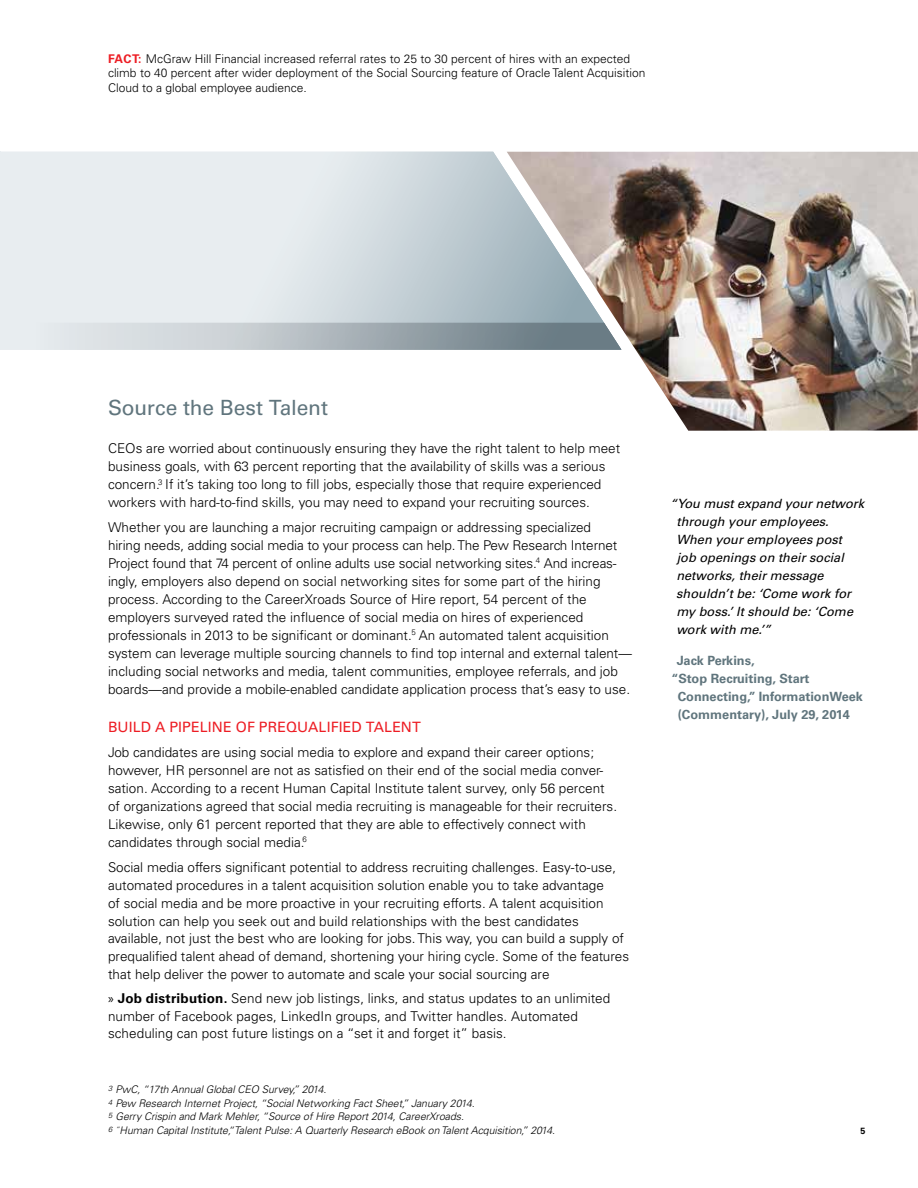
<style>
.page{position:relative;width:918px;height:1188px;background:#fff}
.page>*{position:absolute;margin:0;border:0;box-sizing:border-box;transform-origin:0 0}
.t1{font:21px "Univers LT Std";letter-spacing:-.01em;color:#60757d}
.t2{font:14.25px "Univers LT Std";letter-spacing:.01em;color:#ed1d24}
.t3{font:300 13.5px/18px "Univers LT Std";color:#000}
.t4{font:italic 12.75px/18px "Univers LT Std";color:#000}
.t5{font:700 12.75px "Univers LT Std";color:#60757d}
.t6{font:300 12px/14.7px "Univers LT Std";color:#000}
.t7{font:italic 300 10.5px/13.5px "Univers LT Std";letter-spacing:-.005em;color:#000}
.t8{font:700 9px "Univers LT Std";color:#000}
.s1{font-weight:700;color:#ed1d24}
.s2{font-family:"Myriad Pro";font-weight:400}
.s3{font-weight:700}
</style>
<div class="page">
<svg style="left:0;top:152px;width:507px;height:171px"></svg>
<svg style="left:0;top:323px;width:507px;height:27px"></svg>
<img style="left:507px;top:152px;width:411px;height:279px">
<p class="t6" style="left:108px;top:51px;width:539px"><span class="s1">FACT:</span> McGraw Hill Financial increased referral rates to 25 to 30 percent of hires with an expected climb to 40 percent after wider deployment of the Social Sourcing feature of Oracle Talent Acquisition<br>Cloud to a global employee audience.</p>
<h1 class="t1" style="left:108px;top:395px;width:222px">Source the Best Talent</h1>
<p class="t3" style="left:108px;top:439px;width:514px">CEOs are worried about continuously ensuring they have the right talent to help meet business goals, with 63 percent reporting that the availability of skills was a serious concern.<sup>3</sup> If it’s taking too long to fill jobs, especially those that require experienced workers with hard-to-find skills, you may need to expand your recruiting sources.</p>
<p class="t3" style="left:108px;top:518px;width:525px">Whether you are launching a major recruiting campaign or addressing specialized<br>hiring needs, adding social media to your process can help. The Pew Research Internet Project found that 74 percent of online adults use social networking sites.<sup>4</sup> And increas&shy;ingly, employers also depend on social networking sites for some part of the hiring process. According to the CareerXroads Source of Hire report, 54 percent of the employers surveyed rated the influence of social media on hires of experienced professionals in 2013 to be significant or dominant.<sup>5</sup> An automated talent acquisition system can leverage multiple sourcing channels to find top internal and external talent— including social networks and media, talent communities, employee referrals, and job boards—and provide a mobile-enabled candidate application process that’s easy to use.</p>
<p class="t2" style="left:108px;top:719px;width:314px">BUILD A PIPELINE OF PREQUALIFIED TALENT</p>
<p class="t3" style="left:108px;top:743px;width:511px">Job candidates are using social media to explore and expand their career options; however, HR personnel are not as satisfied on their end of the social media conver&shy;sation. According to a recent Human Capital Institute talent survey, only 56 percent of organizations agreed that social media recruiting is manageable for their recruiters.<br>Likewise, only 61 percent reported that they are able to effectively connect with candidates through social media.<sup>6</sup></p>
<p class="t3" style="left:108px;top:858px;width:523px">Social media offers significant potential to address recruiting challenges. Easy-to-use, automated procedures in a talent acquisition solution enable you to take advantage<br>of social media and be more proactive in your recruiting efforts. A talent acquisition solution can help you seek out and build relationships with the best candidates available, not just the best who are looking for jobs. This way, you can build a supply of prequalified talent ahead of demand, shortening your hiring cycle. Some of the features that help deliver the power to automate and scale your social sourcing are</p>
<p class="t3" style="left:108px;top:990px;width:504px;line-height:17.2px"><span class="s2">»</span> <span class="s3">Job distribution.</span> Send new job listings, links, and status updates to an unlimited number of Facebook pages, LinkedIn groups, and Twitter handles. Automated scheduling can post future listings on a “set it and forget it” basis.</p>
<p class="t7" style="left:108px;top:1083px;width:449px"><sup>3</sup> PwC, “17th Annual Global CEO Survey,” 2014.<br><sup>4</sup> Pew Research Internet Project, “Social Networking Fact Sheet,” January 2014.<br><sup>5</sup> Gerry Crispin and Mark Mehler, “Source of Hire Report 2014, CareerXroads.<br><sup>6</sup> <sup>“</sup>Human Capital Institute,“Talent Pulse: A Quarterly Research eBook on Talent Acquisition,” 2014.</p>
<p class="t4" style="left:676px;top:494px;width:189px;text-indent:-6px">“You must expand your network through your employees.<br>When your employees post job openings on their social networks, their message shouldn’t be: ‘Come work for my boss.’ It should be: ‘Come work with me.’”</p>
<p class="t5" style="left:677px;top:653px;width:79px">Jack Perkins,</p>
<p class="t5" style="left:671px;top:671px;width:140px">“Stop Recruiting, Start</p>
<p class="t5" style="left:678px;top:689px;width:187px">Connecting,” InformationWeek</p>
<p class="t5" style="left:678px;top:707px;width:174px">(Commentary), July 29, 2014</p>
<p class="t8" style="left:860px;top:1126px;width:7px">5</p>
</div>
